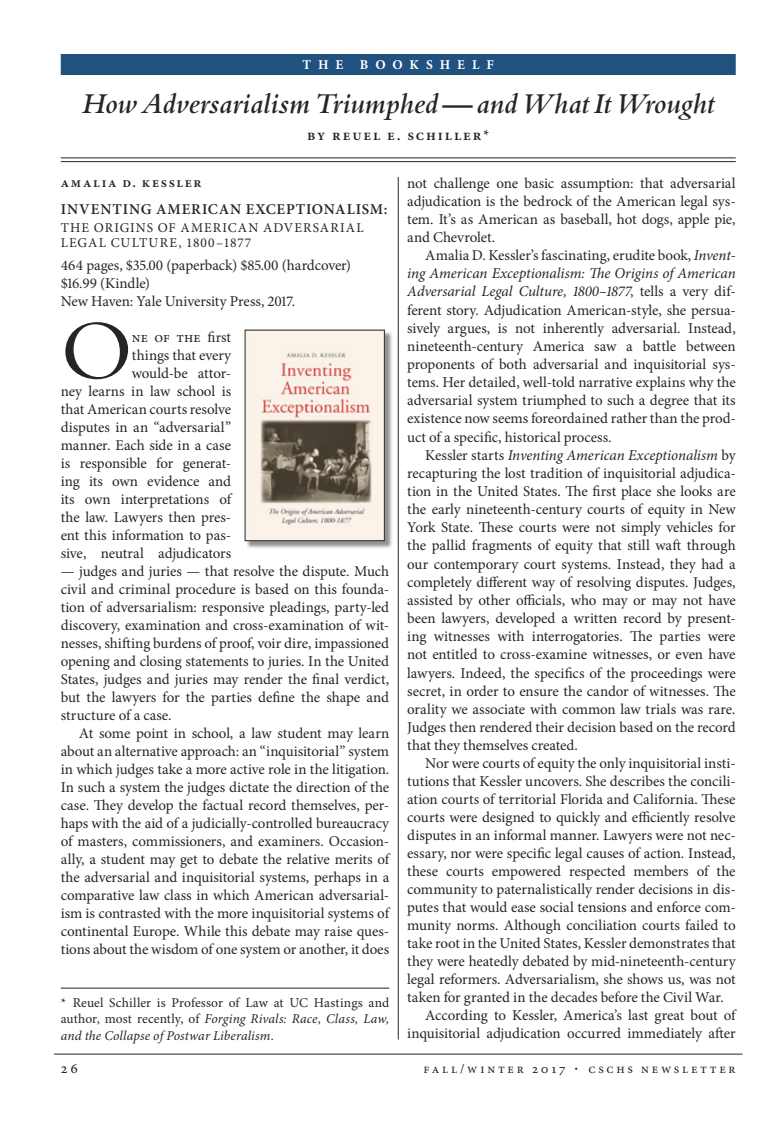
<style>
.page{position:relative;width:783px;height:1134px;background:#fff}
.page>*{position:absolute;margin:0;border:0;box-sizing:border-box;transform-origin:0 0}
.Minion_text_drop_cap{font:87.45px "Bembo Std";color:#272425}
.Bembo_Italic_Headlin{font:italic 600 30px "Bembo Std";color:#272425}
.Author_byline{font:600 15.3px "Minion Pro";letter-spacing:.12em;color:#272425}
.Minion_text{font:15px/18px "Minion Pro";letter-spacing:-.01em;color:#272425;text-align:justify}
.Minion_text_drop_cap-2{font:15px/18px "Minion Pro";letter-spacing:-.015em;color:#272425;text-align:right}
.Minion_text_no_inden{font:15px/18px "Minion Pro";letter-spacing:-.01em;color:#272425}
.Subhead_A{font:600 15px "Minion Pro";letter-spacing:.06em;color:#272425}
.Subhead_B{font:600 14.25px "Minion Pro";letter-spacing:.115em;color:#272425}
.Author_notes{font:13.5px/16.5px "Minion Pro";letter-spacing:.2em;color:#272425;text-align:justify}
.Subhead_B-2{font:13.5px/15px "Minion Pro";letter-spacing:.08em;color:#272425}
.ArticleSubtitle{font:700 13.5px "Minion Pro";letter-spacing:.52em;color:#fff}
.s1{font-style:italic}
.s2{font-family:"Goudy Std";font-size:20.25px}
</style>
<div class="page">
<hr style="left:54px;top:1054px;width:688px;height:1px;background:#272425">
<hr style="left:398px;top:54px;width:1px;height:986px;background:#272425">
<div style="left:61px;top:54px;width:675px;height:21px;background:#21517e"></div>
<hr style="left:61px;top:157px;width:675px;height:1px;background:#272425">
<hr style="left:61px;top:161px;width:675px;height:1px;background:#272425">
<div style="left:246px;top:331px;width:147px;height:218px;background:#272425;opacity:.5"></div>
<img style="left:247px;top:332px;width:136px;height:207px">
<div style="left:245px;top:330px;width:140px;height:211px;border:1px solid #272425"></div>
<hr style="left:61px;top:988px;width:328px;height:1px;background:#272425">
<p class="ArticleSubtitle" style="left:302px;top:55px;width:193px">THE BOOKSHELF</p>
<p class="Bembo_Italic_Headlin" style="left:82px;top:87px;width:634px">How Adversarialism Triumphed — and What It Wrought</p>
<p class="Author_byline" style="left:307px;top:124px;width:183px">By Reuel E. Schiller*</p>
<p class="Subhead_B" style="left:61px;top:173px;width:142px">Amalia D. Kessler</p>
<p class="Subhead_A" style="left:61px;top:199px;width:328px">INVENTING AMERICAN EXCEPTIONALISM:</p>
<p class="Subhead_B-2" style="left:61px;top:221px;width:304px">THE ORIGINS OF AMERICAN ADVERSARIAL<br>LEGAL CULTURE, 1800–1877</p>
<p class="Minion_text_no_inden" style="left:61px;top:256px;width:292px">464 pages, $35.00 (paperback) $85.00 (hardcover) $16.99 (Kindle)</p>
<p class="Minion_text_no_inden" style="left:61px;top:292px;width:236px">New Haven: Yale University Press, 2017.</p>
<p class="Minion_text_drop_cap" style="left:61px;top:300px;width:73px">O</p>
<p class="Minion_text_drop_cap-2" style="left:61px;top:328px;width:173px">ne of the first<br>things that every<br>would-be attor-<br>ney learns in law school is that American courts resolve disputes in an “adversarial” manner. Each side in a case is responsible for generat&shy;ing its own evidence and its own interpretations of the law. Lawyers then pres&shy;ent this information to pas&shy;sive, neutral adjudicators</p>
<p class="Minion_text_drop_cap-2" style="left:61px;top:562px;width:330px;text-align:justify">— judges and juries — that resolve the dispute. Much civil and criminal procedure is based on this founda&shy;tion of adversarialism: responsive pleadings, party-led discovery, examination and cross-examination of wit&shy;nesses, shifting burdens of proof, voir dire, impassioned opening and closing statements to juries. In the United States, judges and juries may render the final verdict, but the lawyers for the parties define the shape and structure of a case.</p>
<p class="Minion_text" style="left:61px;top:724px;width:331px;text-indent:18px">At some point in school, a law student may learn about an alternative approach: an “inquisitorial” system in which judges take a more active role in the litigation.<br>In such a system the judges dictate the direction of the case. They develop the factual record themselves, per&shy;haps with the aid of a judicially-controlled bureaucracy of masters, commissioners, and examiners. Occasion&shy;ally, a student may get to debate the relative merits of the adversarial and inquisitorial systems, perhaps in a comparative law class in which American adversarial&shy;ism is contrasted with the more inquisitorial systems of continental Europe. While this debate may raise ques&shy;tions about the wisdom of one system or another, it does</p>
<p class="Author_notes" style="left:61px;top:994px;width:330px">* Reuel Schiller is Professor of Law at UC Hastings and author, most recently, of <span class="s1">Forging Rivals: Race, Class, Law, and the Collapse of Postwar Liberalism</span>.</p>
<p class="Minion_text" style="left:407px;top:174px;width:330px">not challenge one basic assumption: that adversarial adjudication is the bedrock of the American legal sys&shy;tem. It’s as American as baseball, hot dogs, apple pie, and Chevrolet.</p>
<p class="Minion_text" style="left:407px;top:246px;width:330px;text-indent:18px">Amalia D. Kessler’s fascinating, erudite book, <span class="s1">Invent&shy;ing American Exceptionalism: The Origins of American Adversarial Legal Culture, 1800–1877</span>, tells a very dif&shy;ferent story. Adjudication American-style, she persua&shy;sively argues, is not inherently adversarial. Instead, nineteenth-century America saw a battle between proponents of both adversarial and inquisitorial sys&shy;tems. Her detailed, well-told narrative explains why the adversarial system triumphed to such a degree that its existence now seems foreordained rather than the prod&shy;uct of a specific, historical process.</p>
<p class="Minion_text" style="left:407px;top:446px;width:330px;text-indent:18px">Kessler starts <span class="s1">Inventing American Exceptionalism</span> by recapturing the lost tradition of inquisitorial adjudica&shy;tion in the United States. The first place she looks are the early nineteenth-century courts of equity in New York State. These courts were not simply vehicles for the pallid fragments of equity that still waft through our contemporary court systems. Instead, they had a completely different way of resolving disputes. Judges, assisted by other officials, who may or may not have been lawyers, developed a written record by present&shy;ing witnesses with interrogatories. The parties were not entitled to cross-examine witnesses, or even have lawyers. Indeed, the specifics of the proceedings were secret, in order to ensure the candor of witnesses. The orality we associate with common law trials was rare.<br>Judges then rendered their decision based on the record that they themselves created.</p>
<p class="Minion_text" style="left:407px;top:754px;width:330px;text-indent:18px">Nor were courts of equity the only inquisitorial insti&shy;tutions that Kessler uncovers. She describes the concili&shy;ation courts of territorial Florida and California. These courts were designed to quickly and efficiently resolve disputes in an informal manner. Lawyers were not nec&shy;essary, nor were specific legal causes of action. Instead, these courts empowered respected members of the community to paternalistically render decisions in dis&shy;putes that would ease social tensions and enforce com&shy;munity norms. Although conciliation courts failed to take root in the United States, Kessler demonstrates that they were heatedly debated by mid-nineteenth-century legal reformers. Adversarialism, she shows us, was not taken for granted in the decades before the Civil War.</p>
<p class="Minion_text" style="left:407px;top:1006px;width:331px;text-align:right">According to Kessler, America’s last great bout of inquisitorial adjudication occurred immediately after</p>
<p class="Minion_text" style="left:61px;top:1059px;width:19px">26</p>
<p class="Author_notes" style="left:424px;top:1060px;width:314px">fall/winter 2017 <span class="s2">·</span> cschs newsletter</p>
</div>
